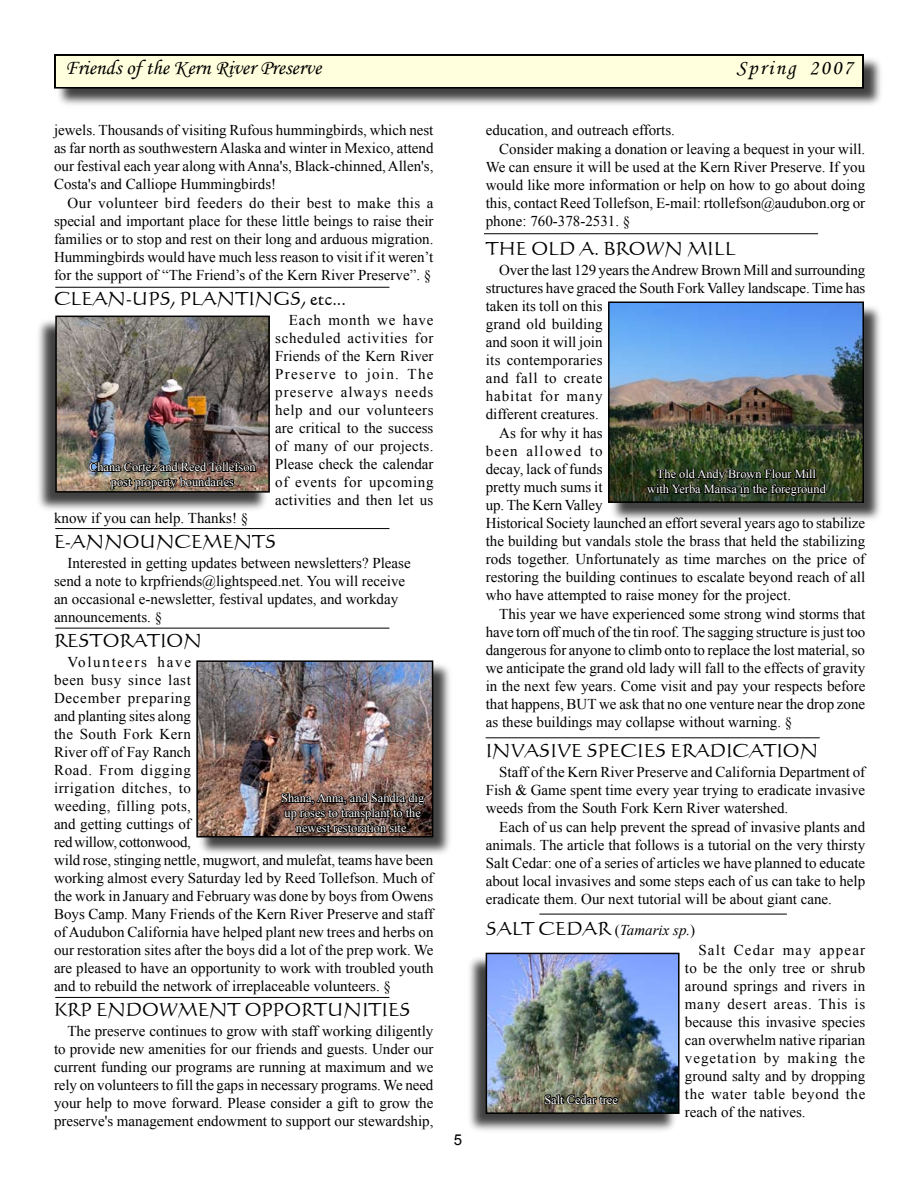
<style>
.page{position:relative;width:918px;height:1188px;background:#fff}
.page>*{position:absolute;margin:0;border:0;box-sizing:border-box;transform-origin:0 0}
.t1{font:21px "Monotype Corsiva";color:#000}
.t2{font:21px "Monotype Corsiva";letter-spacing:.105em;color:#000}
.t3{font:18px "Calligraphic 421 BT Roman B";color:#000}
.t4{font:15px/18px "Times New Roman";color:#000;text-align:justify}
.t5{font:italic 15px "Times New Roman";color:#000}
.t6{font:15px "Times New Roman";letter-spacing:.02em;color:#000}
.t7{font:15px "Times New Roman";letter-spacing:.04em;color:#000}
.t8{font:15px "Times New Roman";letter-spacing:.06em;color:#000}
.t9{font:15px "Times New Roman";letter-spacing:.08em;color:#000}
.t10{font:15px "Arial";color:#000}
.t11{font:12.3px/14.9px "Times New Roman";color:#fff;text-align:center}
.s1{font-family:"Calligraphic 421 BT Roman B";font-style:normal;font-size:18px}
.s2{font-style:normal}
</style>
<div class="page">
<div style="left:56px;top:56px;width:828px;height:53px;background:#000;opacity:.75"></div>
<div style="left:55px;top:55px;width:808px;height:33px;background:#ffffde"></div>
<div style="left:54px;top:54px;width:810px;height:35px;border:2px solid #000"></div>
<div style="left:466px;top:954px;width:212px;height:179px;background:#000;opacity:.75"></div>
<img style="left:489px;top:956px;width:188px;height:155px">
<div style="left:486px;top:953px;width:194px;height:161px;border:2px solid #000"></div>
<svg style="left:543px;top:1093px;width:76px;height:13px"></svg>
<hr style="left:55px;top:628px;width:334px;height:1px;background:#000">
<div style="left:610px;top:303px;width:274px;height:220px;background:#000;opacity:.75"></div>
<img style="left:611px;top:305px;width:250px;height:195px">
<div style="left:608px;top:302px;width:256px;height:201px;border:2px solid #000"></div>
<svg style="left:645px;top:464px;width:182px;height:34px;background:#1f2b17"></svg>
<div style="left:36px;top:317px;width:233px;height:196px;background:#000;opacity:.75"></div>
<img style="left:58px;top:319px;width:209px;height:171px">
<div style="left:55px;top:316px;width:215px;height:177px;border:2px solid #000"></div>
<hr style="left:55px;top:287px;width:334px;height:1px;background:#000">
<hr style="left:55px;top:528px;width:334px;height:1px;background:#000">
<div style="left:198px;top:662px;width:255px;height:196px;background:#000;opacity:.75"></div>
<img style="left:199px;top:663px;width:231px;height:171px">
<div style="left:196px;top:660px;width:237px;height:177px;border:2px solid #000"></div>
<svg style="left:280px;top:791px;width:146px;height:43px;background:#4b3932"></svg>
<img style="left:88px;top:460px;width:169px;height:31px">
<hr style="left:55px;top:997px;width:334px;height:1px;background:#000">
<hr style="left:484px;top:233px;width:334px;height:1px;background:#000">
<hr style="left:486px;top:737px;width:334px;height:1px;background:#000">
<hr style="left:539px;top:914px;width:248px;height:1px;background:#000">
<h1 class="t1" style="left:65px;top:55px;width:258px">Friends of the Kern River Preserve</h1>
<h1 class="t2" style="left:736px;top:55px;width:118px">Spring 2007</h1>
<p class="t4" style="left:54px;top:120px;width:381px">jewels. Thousands of visiting Rufous hummingbirds, which nest as far north as southwestern Alaska and winter in Mexico, attend our festival each year along with Anna's, Black-chinned, Allen's, Costa's and Calliope Hummingbirds!</p>
<p class="t4" style="left:54px;top:193px;width:381px;text-indent:14px">Our volunteer bird feeders do their best to make this a special and important place for these little beings to raise their families or to stop and rest on their long and arduous migration.<br>Hummingbirds would have much less reason to visit if it weren’t for the support of “The Friend’s of the Kern River Preserve”. §</p>
<p class="t3" style="left:54px;top:286px;width:293px">CLEAN-UPS, PLANTINGS, etc...</p>
<p class="t4" style="left:275px;top:310px;width:160px;text-indent:14px">Each month we have scheduled activities for Friends of the Kern River Preserve to join. The preserve always needs help and our volunteers are critical to the success of many of our projects.<br>Please check the calendar of events for upcoming activities and then let us</p>
<p class="t4" style="left:54px;top:508px;width:196px">know if you can help. Thanks! §</p>
<p class="t3" style="left:54px;top:529px;width:222px">E-ANNOUNCEMENTS</p>
<p class="t4" style="left:54px;top:553px;width:358px;text-align:left;text-indent:14px">Interested in getting updates between newsletters? Please send a note to krpfriends@lightspeed.net. You will receive an occasional e-newsletter, festival updates, and workday announcements. §</p>
<p class="t3" style="left:54px;top:628px;width:149px">RESTORATION</p>
<p class="t4" style="left:54px;top:652px;width:381px;text-align:left;text-indent:14px">Volunteers have<br>been busy since last<br>December preparing<br>and planting sites along<br>the South Fork Kern<br>River off of Fay Ranch<br>Road. From digging<br>irrigation ditches, to<br>weeding, filling pots,<br>and getting cuttings of<br>red willow, cottonwood,<br>wild rose, stinging nettle, mugwort, and mulefat, teams have been working almost every Saturday led by Reed Tollefson. Much of the work in January and February was done by boys from Owens Boys Camp. Many Friends of the Kern River Preserve and staff of Audubon California have helped plant new trees and herbs on our restoration sites after the boys did a lot of the prep work. We are pleased to have an opportunity to work with troubled youth and to rebuild the network of irreplaceable volunteers. §</p>
<p class="t3" style="left:54px;top:997px;width:356px">KRP ENDOWMENT OPPORTUNITIES</p>
<p class="t4" style="left:54px;top:1021px;width:381px;text-indent:14px">The preserve continues to grow with staff working diligently to provide new amenities for our friends and guests. Under our current funding our programs are running at maximum and we rely on volunteers to fill the gaps in necessary programs. We need your help to move forward. Please consider a gift to grow the preserve's management endowment to support our stewardship,</p>
<p class="t11" style="left:89px;top:459px;width:168px">Chana Cortez and Reed Tollefson post property boundaries</p>
<p class="t11" style="left:281px;top:790px;width:144px">Shana, Anna, and Sandra dig up roses to transplant to the newest restoration site.</p>
<p class="t10" style="left:454px;top:1130px;width:10px">5</p>
<p class="t4" style="left:486px;top:120px;width:191px">education, and outreach efforts.</p>
<p class="t4" style="left:499px;top:139px;width:367px">Consider making a donation or leaving a bequest in your will.</p>
<p class="t4" style="left:486px;top:157px;width:381px">We can ensure it will be used at the Kern River Preserve. If you</p>
<p class="t4" style="left:486px;top:175px;width:381px">would like more information or help on how to go about doing</p>
<p class="t4" style="left:486px;top:193px;width:381px">this, contact Reed Tollefson, E-mail: rtollefson@audubon.org or</p>
<p class="t4" style="left:486px;top:211px;width:146px">phone: 760-378-2531. §</p>
<p class="t3" style="left:486px;top:237px;width:240px">TH E OLD A. BROWN MILL</p>
<p class="t4" style="left:499px;top:261px;width:367px">Over the last 129 years the Andrew Brown Mill and surrounding</p>
<p class="t4" style="left:486px;top:279px;width:381px">structures have graced the South Fork Valley landscape. Time has</p>
<p class="t4" style="left:486px;top:297px;width:118px">taken its toll on this</p>
<p class="t4" style="left:486px;top:315px;width:118px">grand old building</p>
<p class="t4" style="left:486px;top:333px;width:118px">and soon it will join</p>
<p class="t6" style="left:486px;top:350px;width:118px">its contemporaries</p>
<p class="t7" style="left:486px;top:368px;width:118px">and fall to create</p>
<p class="t8" style="left:486px;top:386px;width:118px">habitat for many</p>
<p class="t4" style="left:486px;top:405px;width:115px">different creatures.</p>
<p class="t4" style="left:499px;top:424px;width:105px">As for why it has</p>
<p class="t9" style="left:486px;top:441px;width:118px">been allowed to</p>
<p class="t4" style="left:486px;top:460px;width:118px">decay, lack of funds</p>
<p class="t4" style="left:486px;top:478px;width:118px">pretty much sums it</p>
<p class="t4" style="left:486px;top:496px;width:118px">up. The Kern Valley</p>
<p class="t4" style="left:486px;top:514px;width:381px">Historical Society launched an effort several years ago to stabilize</p>
<p class="t4" style="left:486px;top:532px;width:381px">the building but vandals stole the brass that held the stabilizing</p>
<p class="t4" style="left:486px;top:550px;width:381px">rods together. Unfortunately as time marches on the price of</p>
<p class="t4" style="left:486px;top:568px;width:381px">restoring the building continues to escalate beyond reach of all</p>
<p class="t4" style="left:486px;top:586px;width:307px">who have attempted to raise money for the project.</p>
<p class="t4" style="left:499px;top:605px;width:368px">This year we have experienced some strong wind storms that</p>
<p class="t4" style="left:486px;top:623px;width:381px">have torn off much of the tin roof. The sagging structure is just too</p>
<p class="t4" style="left:486px;top:641px;width:381px">dangerous for anyone to climb onto to replace the lost material, so</p>
<p class="t4" style="left:486px;top:659px;width:381px">we anticipate the grand old lady will fall to the effects of gravity</p>
<p class="t4" style="left:486px;top:677px;width:381px">in the next few years. Come visit and pay your respects before</p>
<p class="t4" style="left:486px;top:695px;width:381px">that happens, BUT we ask that no one venture near the drop zone</p>
<p class="t4" style="left:486px;top:713px;width:308px">as these buildings may collapse without warning. §</p>
<p class="t3" style="left:486px;top:739px;width:334px">INVASIVE SPECIES ERADICATION</p>
<p class="t4" style="left:486px;top:763px;width:381px;text-indent:14px">Staff of the Kern River Preserve and California Department of Fish &amp; Game spent time every year trying to eradicate invasive weeds from the South Fork Kern River watershed.</p>
<p class="t4" style="left:486px;top:818px;width:381px;text-indent:14px">Each of us can help prevent the spread of invasive plants and animals. The article that follows is a tutorial on the very thirsty Salt Cedar: one of a series of articles we have planned to educate about local invasives and some steps each of us can take to help eradicate them. Our next tutorial will be about giant cane.</p>
<p class="t5" style="left:486px;top:920px;width:211px"><span class="s1">SALT CEDAR</span> <span class="s2">(</span>Tamarix sp.<span class="s2">)</span></p>
<p class="t4" style="left:685px;top:941px;width:182px;text-indent:14px">Salt Cedar may appear to be the only tree or shrub around springs and rivers in many desert areas. This is because this invasive species can overwhelm native riparian vegetation by making the ground salty and by dropping the water table beyond the reach of the natives.</p>
<p class="t11" style="left:647px;top:466px;width:180px">The old Andy Brown Flour Mill with Yerba Mansa in the foreground</p>
<p class="t11" style="left:544px;top:1092px;width:75px">Salt Cedar tree</p>
</div>
